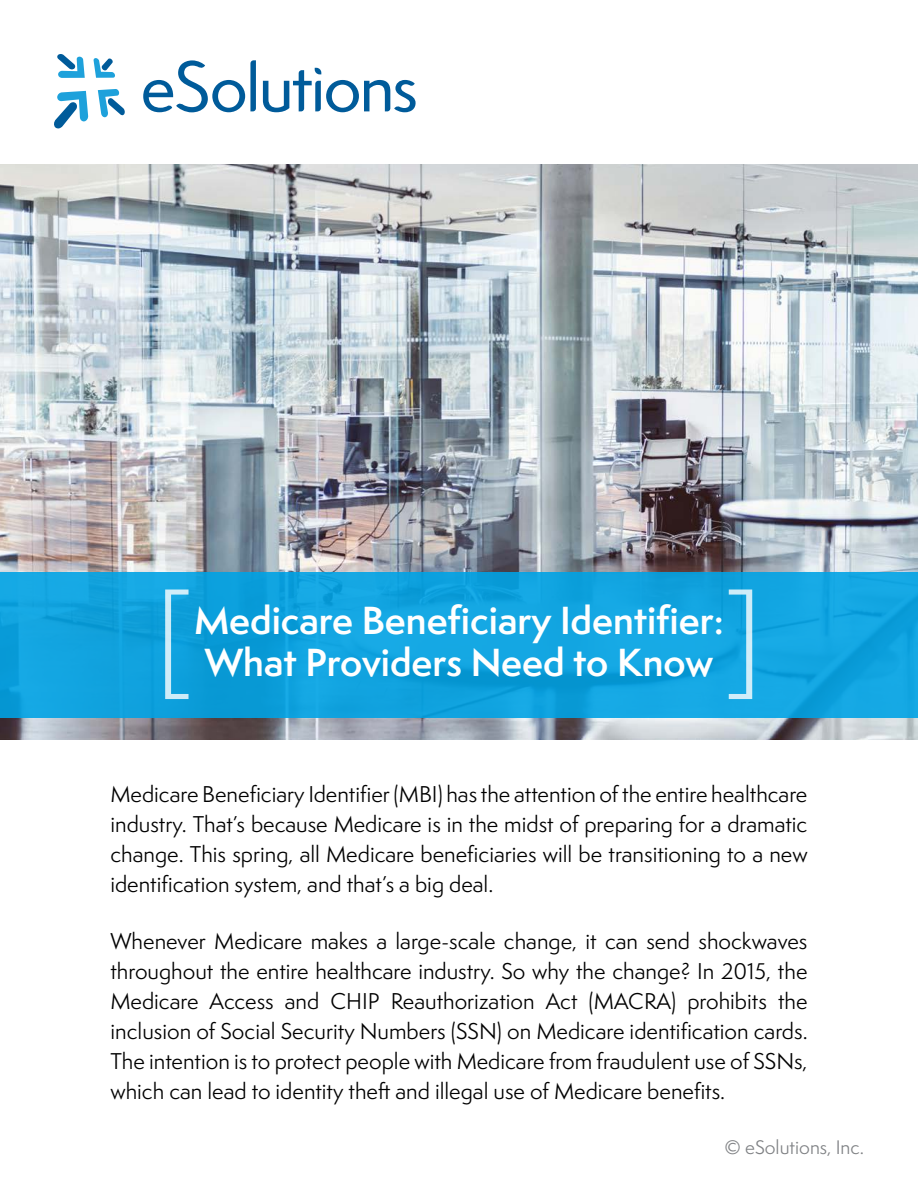
<style>
.page{position:relative;width:918px;height:1188px;background:#fff}
.page>*{position:absolute;margin:0;border:0;box-sizing:border-box;transform-origin:0 0}
.t1{font:600 36px/42px "Semplicita Pro";color:#fff}
.t2{font:21px/30px "Semplicita Pro";color:#000;text-align:justify}
.t3{font:18px "Semplicita Pro";color:#808285}
</style>
<div class="page">
<img style="left:0;top:164px;width:918px;height:575px">
<div style="left:0;top:572px;width:918px;height:145px;background:linear-gradient(to right,#0fa1dd,#12a5e1)"></div>
<svg style="left:165px;top:590px;width:24px;height:109px;background:#49b7e4"></svg>
<svg style="left:729px;top:590px;width:23px;height:109px;background:#4dbbe8"></svg>
<svg style="left:57px;top:54px;width:28px;height:24px"></svg>
<svg style="left:93px;top:58px;width:22px;height:20px"></svg>
<svg style="left:54px;top:91px;width:34px;height:37px"></svg>
<svg style="left:98px;top:89px;width:27px;height:29px"></svg>
<svg style="left:143px;top:60px;width:113px;height:52px"></svg>
<svg style="left:263px;top:68px;width:153px;height:44px"></svg>
<h1 class="t1" style="left:194px;top:600px;width:531px">Medicare Beneficiary Identifier:<br>What Providers Need to Know</h1>
<p class="t2" style="left:110px;top:779px;width:699px">Medicare Beneficiary Identifier (MBI) has the attention of the entire healthcare industry. That’s because Medicare is in the midst of preparing for a dramatic change. This spring, all Medicare beneficiaries will be transitioning to a new identification system, and that’s a big deal.</p>
<p class="t2" style="left:110px;top:926px;width:699px">Whenever Medicare makes a large-scale change, it can send shockwaves throughout the entire healthcare industry. So why the change? In 2015, the Medicare Access and CHIP Reauthorization Act (MACRA) prohibits the inclusion of Social Security Numbers (SSN) on Medicare identification cards.<br>The intention is to protect people with Medicare from fraudulent use of SSNs, which can lead to identity theft and illegal use of Medicare benefits.</p>
<p class="t3" style="left:725px;top:1135px;width:141px">© eSolutions, Inc.</p>
</div>
